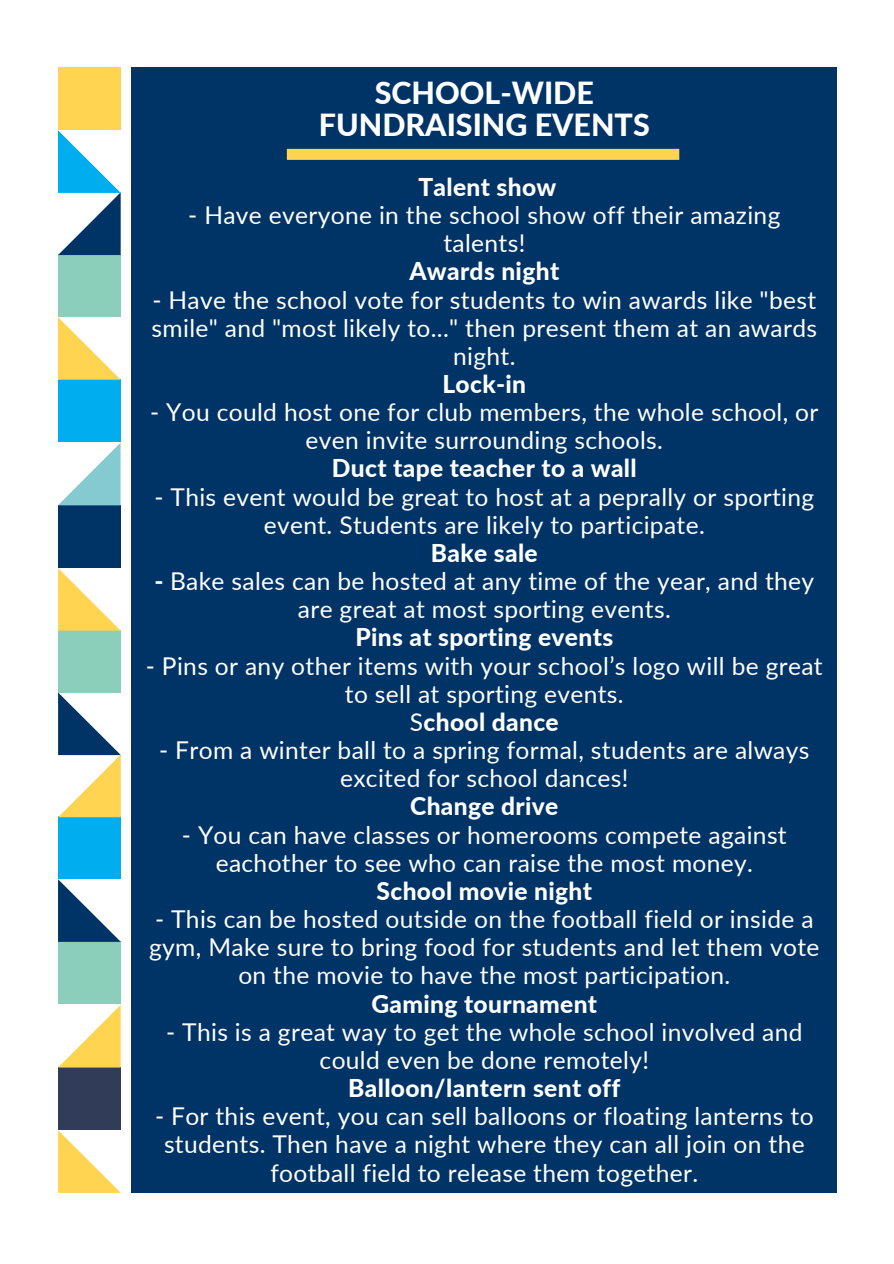
<style>
.page{position:relative;width:894px;height:1264px;background:#fff}
.page>*{position:absolute;margin:0;border:0;box-sizing:border-box;transform-origin:0 0}
.t1{font:800 30.45px/31.3px "Lato";color:#fff;text-align:center}
.t2{font:24.6px/28.2px "Lato";letter-spacing:.015em;color:#fff;text-align:center}
.t3{font:800 24.6px "Lato";letter-spacing:.015em;color:#fff}
.s1{font-weight:800}
.s2{font-weight:400}
</style>
<div class="page">
<div style="left:58px;top:68px;width:63px;height:62px;background:#fed450"></div>
<div style="left:58px;top:629px;width:63px;height:63px;background:#8bcfba"></div>
<div style="left:58px;top:254px;width:63px;height:63px;background:#8bcfba"></div>
<div style="left:58px;top:816px;width:63px;height:63px;background:#00aeef"></div>
<div style="left:58px;top:505px;width:63px;height:63px;background:#036"></div>
<div style="left:58px;top:1067px;width:63px;height:63px;background:#313c59"></div>
<div style="left:58px;top:379px;width:63px;height:63px;background:#00aeef"></div>
<div style="left:58px;top:941px;width:63px;height:63px;background:#8bcfba"></div>
<svg style="left:58px;top:130px;width:63px;height:125px"></svg>
<svg style="left:58px;top:692px;width:63px;height:125px"></svg>
<svg style="left:58px;top:443px;width:62px;height:62px"></svg>
<svg style="left:58px;top:1005px;width:63px;height:62px"></svg>
<svg style="left:58px;top:317px;width:63px;height:63px"></svg>
<svg style="left:58px;top:879px;width:62px;height:62px"></svg>
<svg style="left:58px;top:568px;width:63px;height:62px"></svg>
<svg style="left:58px;top:1130px;width:62px;height:62px"></svg>
<div style="left:131px;top:68px;width:705px;height:1125px;background:#036"></div>
<svg style="left:287px;top:149px;width:392px;height:11px;background:#fbd250"></svg>
<p class="t1" style="left:319px;top:77px;width:332px">SCHOOL-WIDE<br>FUNDRAISING EVENTS</p>
<p class="t3" style="left:418px;top:171px;width:139px">Talent show</p>
<p class="t2" style="left:188px;top:200px;width:593px">- Have everyone in the school show off their amazing talents!</p>
<p class="t3" style="left:409px;top:256px;width:151px">Awards night</p>
<p class="t2" style="left:151px;top:285px;width:666px">- Have the school vote for students to win awards like "best smile" and "most likely to..." then present them at an awards night.</p>
<p class="t3" style="left:442px;top:369px;width:85px">Lock-in</p>
<p class="t2" style="left:150px;top:397px;width:669px">- You could host one for club members, the whole school, or even invite surrounding schools.</p>
<p class="t3" style="left:332px;top:453px;width:306px">Duct tape teacher to a wall</p>
<p class="t2" style="left:154px;top:482px;width:661px">- This event would be great to host at a peprally or sporting event. Students are likely to participate.</p>
<p class="t3" style="left:431px;top:537px;width:108px">Bake sale</p>
<p class="t2" style="left:154px;top:566px;width:661px"><span class="s1">-</span> Bake sales can be hosted at any time of the year, and they are great at most sporting events.</p>
<p class="t3" style="left:355px;top:622px;width:259px">Pins at sporting events</p>
<p class="t2" style="left:146px;top:651px;width:678px">- Pins or any other items with your school’s logo will be great to sell at sporting events.</p>
<p class="t3" style="left:410px;top:706px;width:150px"><span class="s2">S</span>chool dance</p>
<p class="t2" style="left:159px;top:735px;width:651px">- From a winter ball to a spring formal, students are always excited for school dances!</p>
<p class="t3" style="left:410px;top:791px;width:150px">Change drive</p>
<p class="t2" style="left:182px;top:820px;width:606px">- You can have classes or homerooms compete against eachother to see who can raise the most money.</p>
<p class="t3" style="left:376px;top:875px;width:217px">School movie night</p>
<p class="t2" style="left:149px;top:904px;width:671px">- This can be hosted outside on the football field or inside a gym, Make sure to bring food for students and let them vote on the movie to have the most participation.</p>
<p class="t3" style="left:371px;top:988px;width:227px">Gaming tournament</p>
<p class="t2" style="left:166px;top:1017px;width:637px">- This is a great way to get the whole school involved and could even be done remotely!</p>
<p class="t3" style="left:348px;top:1072px;width:273px">Balloon/lantern sent off</p>
<p class="t2" style="left:155px;top:1101px;width:660px">- For this event, you can sell balloons or floating lanterns to students. Then have a night where they can all join on the football field to release them together.</p>
</div>
